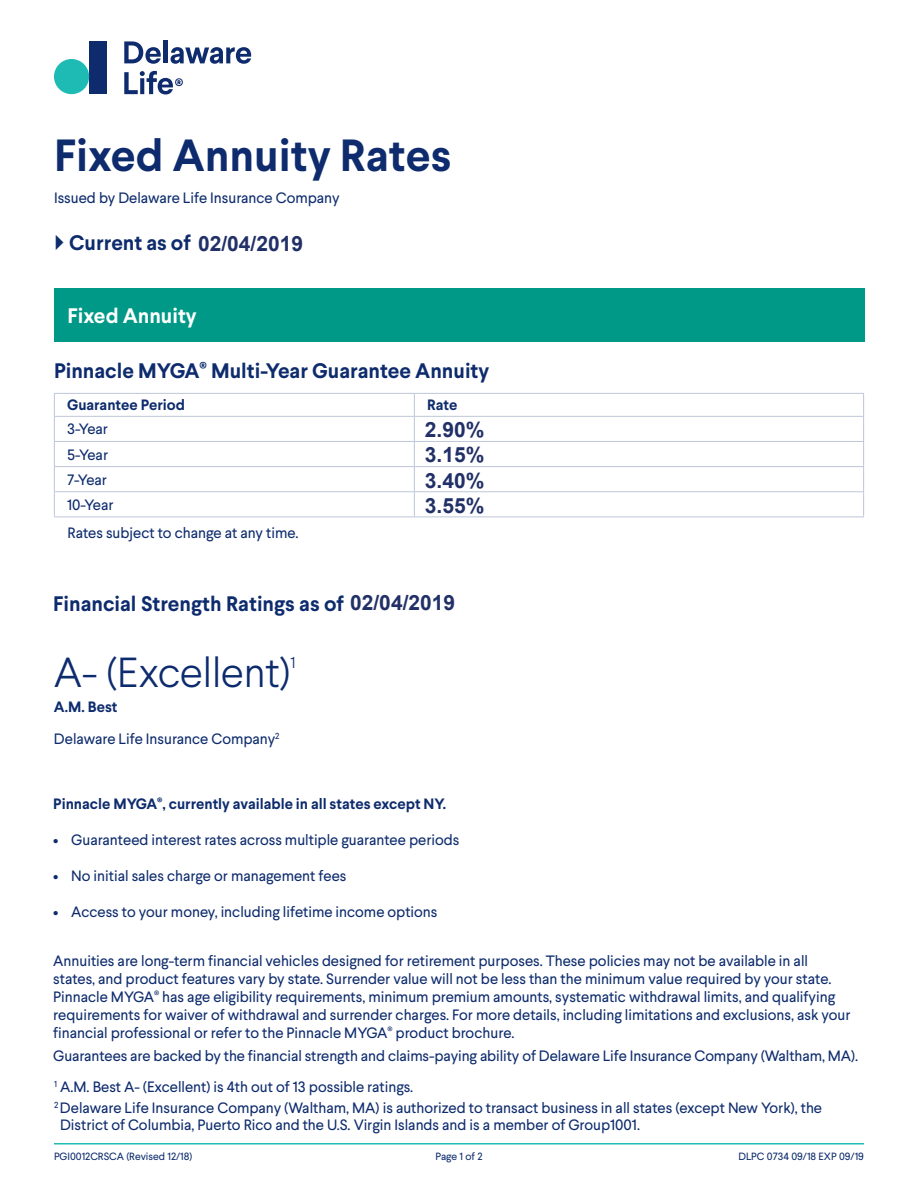
<style>
.page{position:relative;width:918px;height:1188px;background:#fff}
.page>*{position:absolute;margin:0;border:0;box-sizing:border-box;transform-origin:0 0}
.t1{font:700 45px "Larsseit";color:#0d2b6d}
.t2{font:300 42px "Larsseit";color:#0d2b6d}
.t3{font:700 21px "Larsseit";color:#0d2b6d}
.t4{font:700 21px/25.5px "Arial";color:#213067;text-align:justify}
.t5{font:700 21px "Larsseit";color:#fff}
.t6{font:300 15.75px "Larsseit";color:#0d2b6d}
.t7{font:15px/18px "Larsseit";color:#0d2b6d}
.t8{font:700 15px "Larsseit";color:#0d2b6d}
.t9{font:10.5px "Larsseit";color:#0d2b6d}
.s1{font-family:"Arial";color:#213067}
.s2{font-weight:700}
</style>
<div class="page">
<hr style="left:54px;top:1143px;width:810px;height:2px;background:#1dbbb3">
<hr style="left:54px;top:393px;width:360px;height:1px;background:#bec7d8">
<hr style="left:414px;top:393px;width:450px;height:1px;background:#bec7d8">
<hr style="left:54px;top:416px;width:360px;height:1px;background:#bec7d8">
<hr style="left:414px;top:416px;width:450px;height:1px;background:#bec7d8">
<hr style="left:54px;top:441px;width:360px;height:1px;background:#bec7d8">
<hr style="left:414px;top:441px;width:450px;height:1px;background:#bec7d8">
<hr style="left:54px;top:466px;width:360px;height:1px;background:#bec7d8">
<hr style="left:414px;top:466px;width:450px;height:1px;background:#bec7d8">
<hr style="left:54px;top:491px;width:360px;height:1px;background:#bec7d8">
<svg style="left:54px;top:394px;width:1px;height:123px"></svg>
<hr style="left:414px;top:491px;width:450px;height:1px;background:#bec7d8">
<svg style="left:414px;top:394px;width:1px;height:123px"></svg>
<svg style="left:863px;top:394px;width:1px;height:123px"></svg>
<hr style="left:54px;top:517px;width:810px;height:1px;background:#bec7d8">
<div style="left:54px;top:288px;width:810px;height:54px;background:#009987"></div>
<div style="left:89px;top:41px;width:18px;height:53px;background:#0d2b6d"></div>
<svg style="left:124px;top:41px;width:37px;height:23px"></svg>
<hr style="left:164px;top:40px;width:4px;height:23px;background:#0d2b6d">
<svg style="left:171px;top:47px;width:80px;height:17px"></svg>
<div style="left:54px;top:59px;width:35px;height:35px;background:#1dbbb3;border-radius:50%"></div>
<svg style="left:124px;top:71px;width:59px;height:23px"></svg>
<h1 class="t1" style="left:54px;top:137px;width:399px">Fixed Annuity Rates</h1>
<p class="t7" style="left:54px;top:190px;width:287px">Issued by Delaware Life Insurance Company</p>
<h3 class="t3" style="left:69px;top:235px;width:235px">Current as of <span class="s1">02/04/2019</span></h3>
<h3 class="t5" style="left:68px;top:307px;width:131px">Fixed Annuity</h3>
<h3 class="t3" style="left:54px;top:362px;width:437px">Pinnacle MYGA<sup>®</sup> Multi-Year Guarantee Annuity</h3>
<p class="t8" style="left:67px;top:399px;width:120px">Guarantee Period</p>
<p class="t8" style="left:427px;top:399px;width:32px">Rate</p>
<p class="t7" style="left:67px;top:418px;width:48px;line-height:25.2px">3-Year<br>5-Year<br>7-Year<br>10-Year</p>
<p class="t7" style="left:68px;top:526px;width:232px">Rates subject to change at any time.</p>
<h3 class="t4" style="left:425px;top:417px;width:61px">2.90% 3.15% 3.40% 3.55%</h3>
<h3 class="t3" style="left:53px;top:595px;width:421px">Financial Strength Ratings as of March 1, 2018</h3>
<h3 class="t4" style="left:350px;top:590px;width:107px">02/04/2019</h3>
<h2 class="t2" style="left:54px;top:648px;width:238px">A- (Excellent)</h2>
<p class="t6" style="left:291px;top:653px;width:6px">1</p>
<p class="t7" style="left:54px;top:693px;width:227px;line-height:31.5px"><span class="s2">A.M. Best<br></span>Delaware Life Insurance Company<sup>2</sup></p>
<p class="t8" style="left:53px;top:798px;width:395px">Pinnacle MYGA<sup>®</sup>, currently available in all states except NY.</p>
<p class="t7" style="left:53px;top:832px;width:408px">• Guaranteed interest rates across multiple guarantee periods</p>
<p class="t7" style="left:53px;top:868px;width:295px">• No initial sales charge or management fees</p>
<p class="t7" style="left:53px;top:904px;width:386px">• Access to your money, including lifetime income options</p>
<p class="t7" style="left:53px;top:954px;width:799px">Annuities are long-term financial vehicles designed for retirement purposes. These policies may not be available in all states, and product features vary by state. Surrender value will not be less than the minimum value required by your state.<br>Pinnacle MYGA<sup>®</sup> has age eligibility requirements, minimum premium amounts, systematic withdrawal limits, and qualifying requirements for waiver of withdrawal and surrender charges. For more details, including limitations and exclusions, ask your financial professional or refer to the Pinnacle MYGA<sup>®</sup> product brochure.</p>
<p class="t7" style="left:53px;top:1048px;width:806px">Guarantees are backed by the financial strength and claims-paying ability of Delaware Life Insurance Company (Waltham, MA).</p>
<p class="t7" style="left:54px;top:1078px;width:770px;line-height:21px"><sup>1</sup> A.M. Best A- (Excellent) is 4th out of 13 possible ratings.<br><sup>2</sup> Delaware Life Insurance Company (Waltham, MA) is authorized to transact business in all states (except New York), the</p>
<p class="t7" style="left:60px;top:1117px;width:582px">District of Columbia, Puerto Rico and the U.S. Virgin Islands and is a member of Group1001.</p>
<p class="t9" style="left:54px;top:1152px;width:140px">PGI0012CRSCA (Revised 12/18)</p>
<p class="t9" style="left:435px;top:1152px;width:48px">Page 1 of 2</p>
<p class="t9" style="left:738px;top:1152px;width:127px">DLPC 0734 09/18 EXP 09/19</p>
</div>
